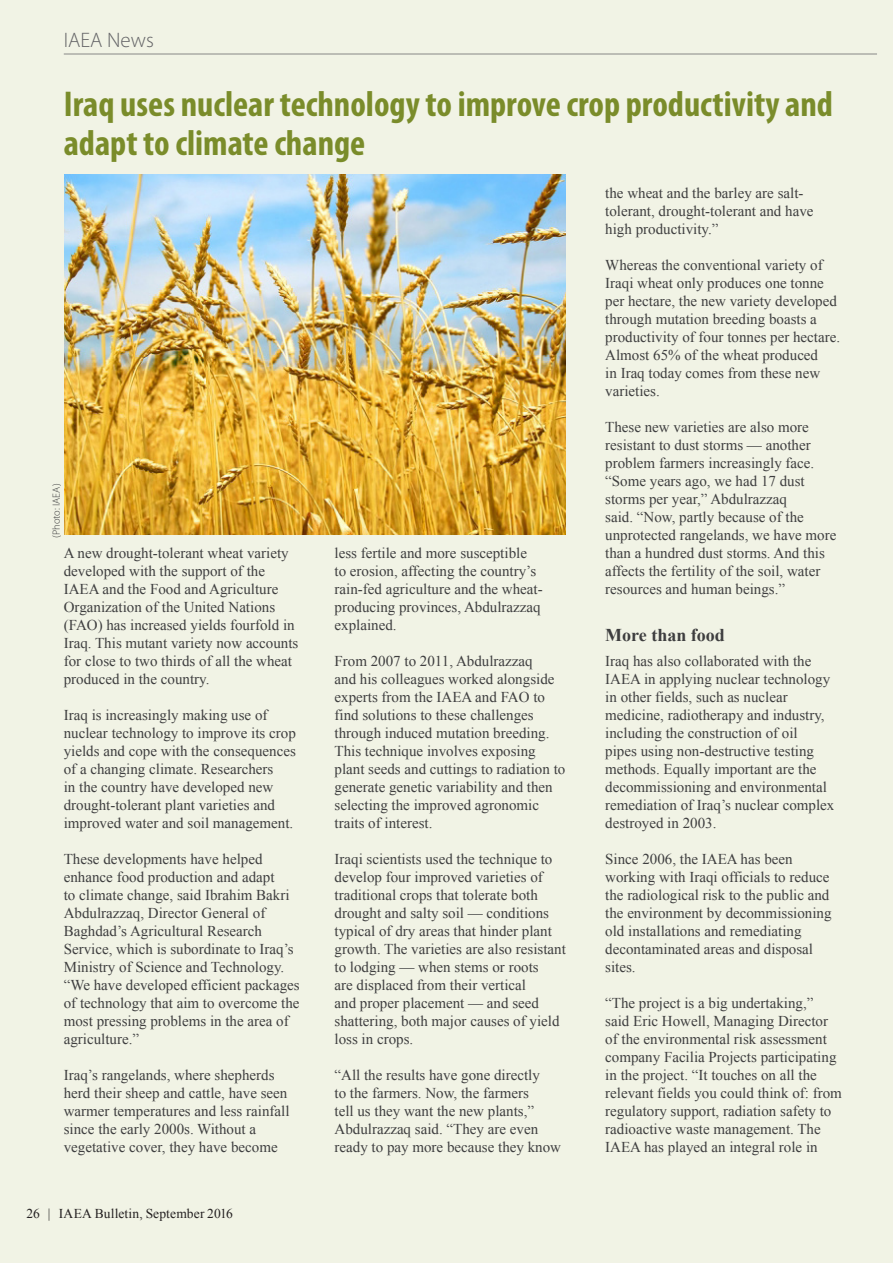
<style>
.page{position:relative;width:893px;height:1263px;background:#f1f3e5}
.page>*{position:absolute;margin:0;border:0;box-sizing:border-box;transform-origin:0 0}
.Title_-_IAEA_News{font:700 condensed 36px/39px "Myriad Pro";color:#7a8c2a}
.t1{font:300 21px "Myriad Pro";color:#636366}
.Paragraph_Heading_01{font:700 18px "Times New Roman";color:#3e3e3f}
.Body_Text{font:15px/18px "Times New Roman";color:#3e3e3f}
.Body_Text_-_no_space{font:15px/18px "Times New Roman";color:#3e3e3f}
.t2{font:13.5px "Times New Roman";letter-spacing:.01em;color:#231f20}
.Photo_credit{font:300 10.5px "Myriad Pro";color:#3e3e3f}
</style>
<div class="page">
<hr style="left:64px;top:54px;width:813px;height:1px;background:#636366">
<img style="left:65px;top:174px;width:501px;height:361px">
<h2 class="t1" style="left:64px;top:27px;width:92px">IAEA News</h2>
<p class="Title_-_IAEA_News" style="left:64px;top:84px;width:771px">Iraq uses nuclear technology to improve crop productivity and adapt to climate change</p>
<p class="Photo_credit" style="left:50px;top:538px;width:56px;rotate:-90deg">(Photo: IAEA)</p>
<p class="Body_Text" style="left:64px;top:544px;width:236px">A new drought-tolerant wheat variety developed with the support of the IAEA and the Food and Agriculture Organization of the United Nations (FAO) has increased yields fourfold in Iraq. This mutant variety now accounts for close to two thirds of all the wheat produced in the country.</p>
<p class="Body_Text" style="left:64px;top:706px;width:234px">Iraq is increasingly making use of nuclear technology to improve its crop yields and cope with the consequences of a changing climate. Researchers<br>in the country have developed new drought-tolerant plant varieties and improved water and soil management.</p>
<p class="Body_Text" style="left:64px;top:850px;width:237px">These developments have helped enhance food production and adapt<br>to climate change, said Ibrahim Bakri Abdulrazzaq, Director General of Baghdad’s Agricultural Research Service, which is subordinate to Iraq’s Ministry of Science and Technology. “We have developed efficient packages of technology that aim to overcome the most pressing problems in the area of agriculture.”</p>
<p class="Body_Text" style="left:64px;top:1066px;width:227px">Iraq’s rangelands, where shepherds herd their sheep and cattle, have seen warmer temperatures and less rainfall since the early 2000s. Without a vegetative cover, they have become</p>
<p class="t2" style="left:26px;top:1205px;width:208px">26 | IAEA Bulletin, September 2016</p>
<p class="Body_Text" style="left:334px;top:544px;width:210px">less fertile and more susceptible<br>to erosion, affecting the country’s rain-fed agriculture and the wheat&shy;producing provinces, Abdulrazzaq explained.</p>
<p class="Body_Text" style="left:334px;top:652px;width:232px">From 2007 to 2011, Abdulrazzaq<br>and his colleagues worked alongside experts from the IAEA and FAO to find solutions to these challenges through induced mutation breeding.<br>This technique involves exposing plant seeds and cuttings to radiation to generate genetic variability and then selecting the improved agronomic traits of interest.</p>
<p class="Body_Text" style="left:334px;top:850px;width:233px">Iraqi scientists used the technique to develop four improved varieties of traditional crops that tolerate both drought and salty soil — conditions typical of dry areas that hinder plant growth. The varieties are also resistant to lodging — when stems or roots<br>are displaced from their vertical<br>and proper placement — and seed shattering, both major causes of yield loss in crops.</p>
<p class="Body_Text" style="left:334px;top:1066px;width:228px">“All the results have gone directly<br>to the farmers. Now, the farmers<br>tell us they want the new plants,” Abdulrazzaq said. “They are even ready to pay more because they know</p>
<p class="Body_Text" style="left:605px;top:184px;width:210px">the wheat and the barley are salt&shy;tolerant, drought-tolerant and have high productivity.”</p>
<p class="Body_Text" style="left:605px;top:256px;width:236px">Whereas the conventional variety of Iraqi wheat only produces one tonne per hectare, the new variety developed through mutation breeding boasts a productivity of four tonnes per hectare.<br>Almost 65% of the wheat produced<br>in Iraq today comes from these new varieties.</p>
<p class="Body_Text" style="left:605px;top:418px;width:233px">These new varieties are also more resistant to dust storms — another problem farmers increasingly face. “Some years ago, we had 17 dust storms per year,” Abdulrazzaq<br>said. “Now, partly because of the unprotected rangelands, we have more than a hundred dust storms. And this affects the fertility of the soil, water resources and human beings.”</p>
<p class="Paragraph_Heading_01" style="left:605px;top:622px;width:121px">More than food</p>
<p class="Body_Text_-_no_space" style="left:605px;top:652px;width:231px">Iraq has also collaborated with the IAEA in applying nuclear technology in other fields, such as nuclear medicine, radiotherapy and industry, including the construction of oil<br>pipes using non-destructive testing methods. Equally important are the decommissioning and environmental remediation of Iraq’s nuclear complex destroyed in 2003.</p>
<p class="Body_Text" style="left:605px;top:850px;width:228px">Since 2006, the IAEA has been working with Iraqi officials to reduce the radiological risk to the public and the environment by decommissioning old installations and remediating decontaminated areas and disposal sites.</p>
<p class="Body_Text" style="left:605px;top:994px;width:238px">“The project is a big undertaking,”<br>said Eric Howell, Managing Director of the environmental risk assessment company Facilia Projects participating in the project. “It touches on all the relevant fields you could think of: from regulatory support, radiation safety to radioactive waste management. The IAEA has played an integral role in</p>
</div>
